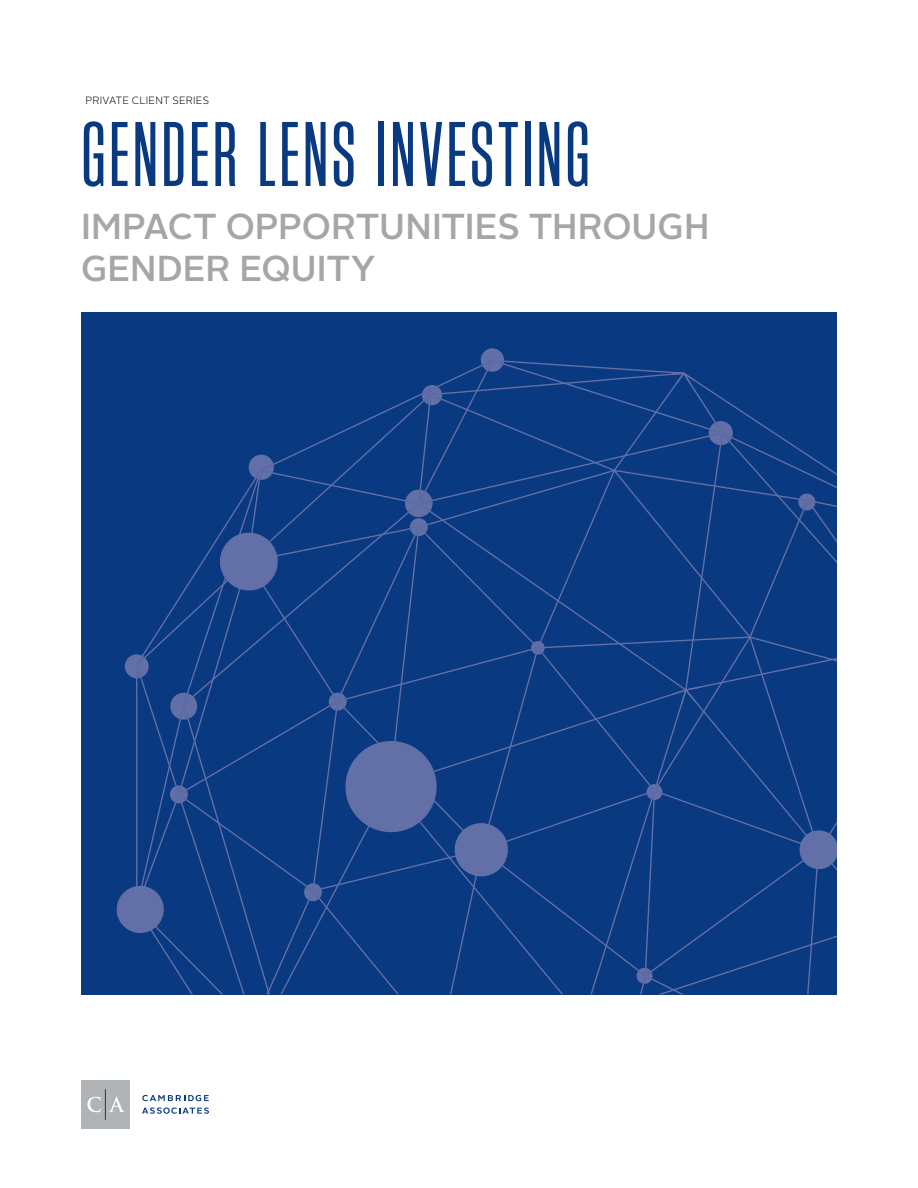
<style>
.page{position:relative;width:918px;height:1188px;background:#fff}
.page>*{position:absolute;margin:0;border:0;box-sizing:border-box;transform-origin:0 0}
.t1{font:96px "Block Gothic RR Light Extra Cond";letter-spacing:.03em;color:#083981}
.t2{font:500 36px/42px "Alright Sans";color:#a6a6a6}
.t3{font:300 10.5px "Alright Sans";letter-spacing:.02em;color:#000}
</style>
<div class="page">
<div style="left:81px;top:312px;width:756px;height:683px;background:#083981"></div>
<svg style="left:136px;top:491px;width:130px;height:504px"></svg>
<svg style="left:178px;top:647px;width:88px;height:245px"></svg>
<svg style="left:266px;top:871px;width:370px;height:124px"></svg>
<svg style="left:420px;top:372px;width:296px;height:22px"></svg>
<svg style="left:247px;top:394px;width:590px;height:477px"></svg>
<svg style="left:405px;top:490px;width:28px;height:46px"></svg>
<svg style="left:329px;top:693px;width:18px;height:18px"></svg>
<div style="left:345px;top:741px;width:92px;height:91px;background:#636fa7;border-radius:50%"></div>
<svg style="left:451px;top:819px;width:61px;height:61px"></svg>
<svg style="left:798px;top:494px;width:17px;height:17px"></svg>
<svg style="left:672px;top:686px;width:28px;height:18px"></svg>
<svg style="left:709px;top:421px;width:24px;height:24px"></svg>
<svg style="left:672px;top:372px;width:23px;height:13px"></svg>
<svg style="left:479px;top:348px;width:25px;height:24px"></svg>
<svg style="left:422px;top:385px;width:20px;height:20px"></svg>
<svg style="left:248px;top:455px;width:26px;height:25px"></svg>
<svg style="left:217px;top:530px;width:63px;height:63px"></svg>
<svg style="left:169px;top:693px;width:29px;height:27px"></svg>
<svg style="left:124px;top:654px;width:26px;height:24px"></svg>
<svg style="left:304px;top:883px;width:95px;height:112px"></svg>
<svg style="left:116px;top:785px;width:72px;height:151px"></svg>
<svg style="left:636px;top:784px;width:201px;height:211px"></svg>
<svg style="left:531px;top:641px;width:14px;height:14px"></svg>
<div style="left:81px;top:1080px;width:49px;height:49px;background:#b1b4b6"></div>
<svg style="left:87px;top:1097px;width:14px;height:15px"></svg>
<svg style="left:109px;top:1097px;width:16px;height:15px"></svg>
<svg style="left:142px;top:1095px;width:67px;height:6px"></svg>
<svg style="left:142px;top:1107px;width:67px;height:7px"></svg>
<hr style="left:105px;top:1089px;width:1px;height:31px;background:#083981">
<p class="t3" style="left:86px;top:93px;width:125px">PRIVATE CLIENT SERIES</p>
<h1 class="t1" style="left:81px;top:106px;width:511px">GENDER LENS INVESTING</h1>
<p class="t2" style="left:81px;top:205px;width:630px">IMPACT OPPORTUNITIES THROUGH<br>GENDER EQUITY</p>
</div>
